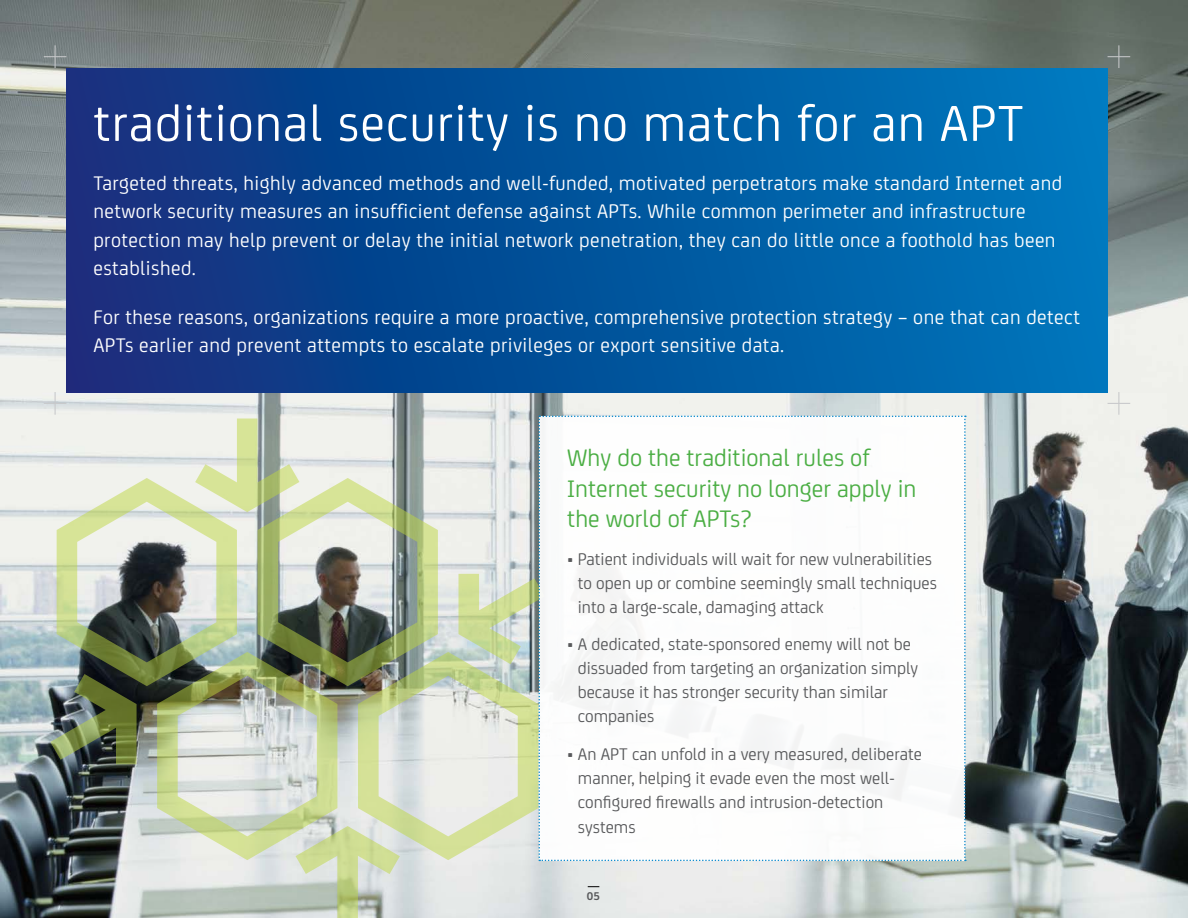
<style>
.page{position:relative;width:1188px;height:918px;background:#fff}
.page>*{position:absolute;margin:0;border:0;box-sizing:border-box;transform-origin:0 0}
.t1{font:54px "CA Sans";letter-spacing:.02em;color:#fff}
.t2{font:25.5px/30.6px "CA Sans";color:#4bae44}
.t3{font:21px/28.5px "CA Sans";letter-spacing:.02em;color:#fff}
.t4{font:18px/24px "CA Sans";color:#58595b}
.t5{font:700 12px "CA Sans";color:#58595b}
</style>
<div class="page">
<img style="left:0;top:0;width:1188px;height:917px">
<div style="left:66px;top:68px;width:1042px;height:324px;background:linear-gradient(to right,#112d7b,#0079bd)"></div>
<svg style="left:44px;top:45px;width:22px;height:23px"></svg>
<svg style="left:1108px;top:45px;width:22px;height:23px"></svg>
<svg style="left:1108px;top:392px;width:22px;height:23px"></svg>
<svg style="left:44px;top:392px;width:922px;height:526px"></svg>
<h1 class="t1" style="left:93px;top:85px;width:932px">traditional security is no match for an APT</h1>
<p class="t3" style="left:93px;top:167px;width:970px">Targeted threats, highly advanced methods and well-funded, motivated perpetrators make standard Internet and network security measures an insufficient defense against APTs. While common perimeter and infrastructure protection may help prevent or delay the initial network penetration, they can do little once a foothold has been established.</p>
<p class="t3" style="left:93px;top:301px;width:988px">For these reasons, organizations require a more proactive, comprehensive protection strategy – one that can detect<br>APTs earlier and prevent attempts to escalate privileges or export sensitive data.</p>
<p class="t2" style="left:567px;top:441px;width:351px">Why do the traditional rules of<br>Internet security no longer apply in the world of APTs?</p>
<p class="t4" style="left:578px;top:546px;width:361px;text-indent:-11px">• Patient individuals will wait for new vulnerabilities to open up or combine seemingly small techniques into a large-scale, damaging attack</p>
<p class="t4" style="left:578px;top:631px;width:342px;text-indent:-11px">• A dedicated, state-sponsored enemy will not be dissuaded from targeting an organization simply because it has stronger security than similar companies</p>
<p class="t4" style="left:578px;top:740px;width:346px;line-height:24.5px;text-indent:-11px">• An APT can unfold in a very measured, deliberate manner, helping it evade even the most well&shy;configured firewalls and intrusion-detection systems</p>
<p class="t5" style="left:587px;top:887px;width:14px">05</p>
</div>
